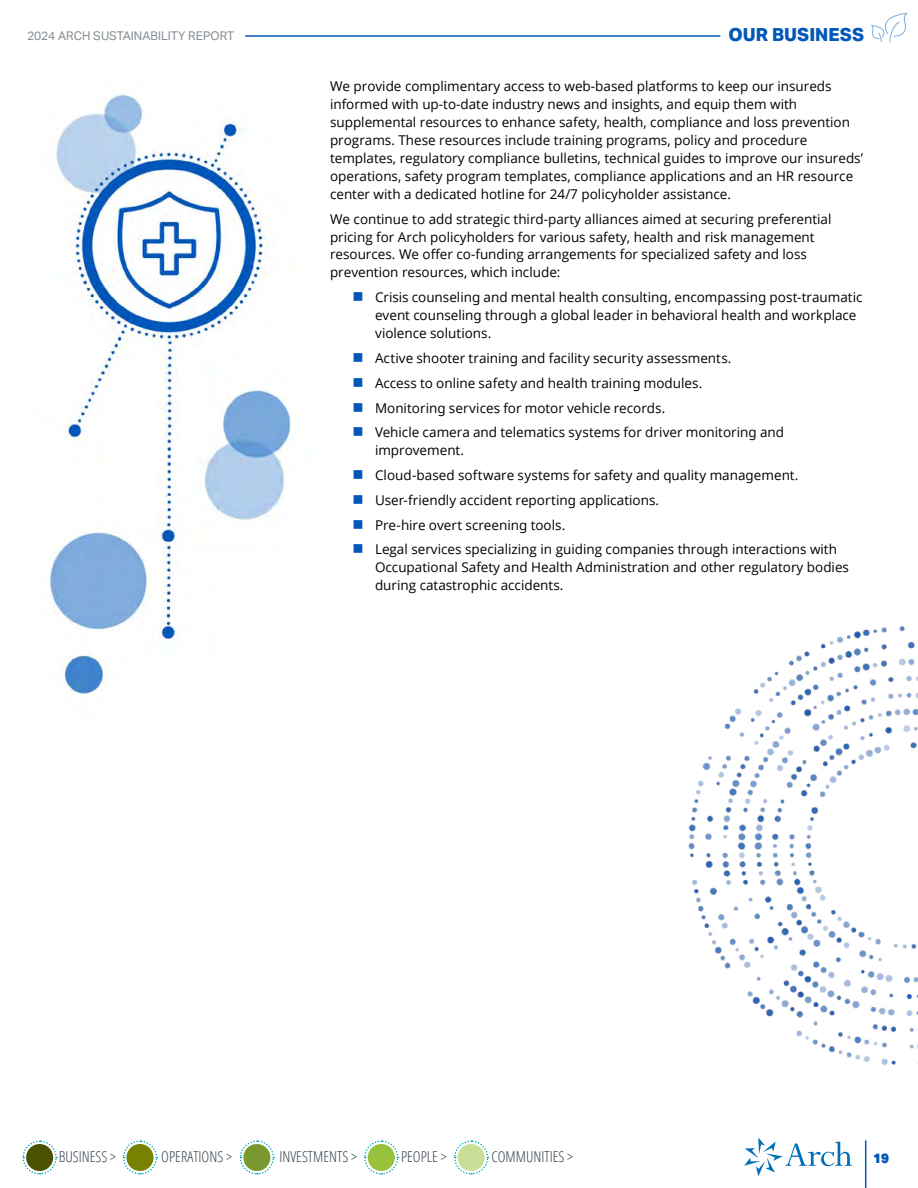
<style>
.page{position:relative;width:918px;height:1188px;background:#fff}
.page>*{position:absolute;margin:0;border:0;box-sizing:border-box;transform-origin:0 0}
.t1{font:800 18px "Aktiv Grotesk";color:#0057b8}
.t2{font:300 condensed 15px "Open Sans";color:#333f48}
.t3{font:13.5px/18px "Open Sans";color:#000}
.t4{font:900 13.5px "Aktiv Grotesk";color:#0057b8}
.t5{font:12px "Aktiv Grotesk";color:#858c91}
</style>
<div class="page">
<svg style="left:871px;top:13px;width:37px;height:29px"></svg>
<svg style="left:744px;top:1137px;width:108px;height:39px"></svg>
<hr style="left:865px;top:1140px;width:1px;height:48px;background:#0057b8">
<hr style="left:245px;top:35px;width:475px;height:2px;background:#0057b8">
<svg style="left:22px;top:1140px;width:36px;height:35px"></svg>
<svg style="left:123px;top:1140px;width:35px;height:35px"></svg>
<svg style="left:239px;top:1140px;width:36px;height:35px"></svg>
<svg style="left:364px;top:1140px;width:35px;height:35px"></svg>
<svg style="left:454px;top:1140px;width:35px;height:35px"></svg>
<img style="left:49px;top:94px;width:242px;height:601px">
<img style="left:688px;top:626px;width:230px;height:439px">
<p class="t5" style="left:27px;top:29px;width:209px">2024 ARCH SUSTAINABILITY REPORT</p>
<h1 class="t1" style="left:729px;top:25px;width:137px">OUR BUSINESS</h1>
<p class="t3" style="left:330px;top:77px;width:535px">We provide complimentary access to web-based platforms to keep our insureds informed with up-to-date industry news and insights, and equip them with supplemental resources to enhance safety, health, compliance and loss prevention programs. These resources include training programs, policy and procedure templates, regulatory compliance bulletins, technical guides to improve our insureds’ operations, safety program templates, compliance applications and an HR resource center with a dedicated hotline for 24/7 policyholder assistance.</p>
<p class="t3" style="left:330px;top:209px;width:503px">We continue to add strategic third-party alliances aimed at securing preferential pricing for Arch policyholders for various safety, health and risk management resources. We offer co-funding arrangements for specialized safety and loss prevention resources, which include:</p>
<p class="t3" style="left:375px;top:288px;width:489px">Crisis counseling and mental health consulting, encompassing post-traumatic event counseling through a global leader in behavioral health and workplace violence solutions.</p>
<p class="t3" style="left:375px;top:345px;width:411px;line-height:24.8px">Active shooter training and facility security assessments.<br>Access to online safety and health training modules.<br>Monitoring services for motor vehicle records.<br>Vehicle camera and telematics systems for driver monitoring and</p>
<p class="t3" style="left:375px;top:438px;width:464px;line-height:24.8px">improvement.<br>Cloud-based software systems for safety and quality management.<br>User-friendly accident reporting applications.<br>Pre-hire overt screening tools.<br>Legal services specializing in guiding companies through interactions with</p>
<p class="t3" style="left:375px;top:558px;width:476px">Occupational Safety and Health Administration and other regulatory bodies during catastrophic accidents.</p>
<p class="t2" style="left:59px;top:1147px;width:59px">BUSINESS &gt;</p>
<p class="t2" style="left:161px;top:1147px;width:72px">OPERATIONS &gt;</p>
<p class="t2" style="left:279px;top:1147px;width:79px">INVESTMENTS &gt;</p>
<p class="t2" style="left:401px;top:1147px;width:47px">PEOPLE &gt;</p>
<p class="t2" style="left:492px;top:1147px;width:83px">COMMUNITIES &gt;</p>
<p class="t4" style="left:873px;top:1150px;width:17px">19</p>
</div>
